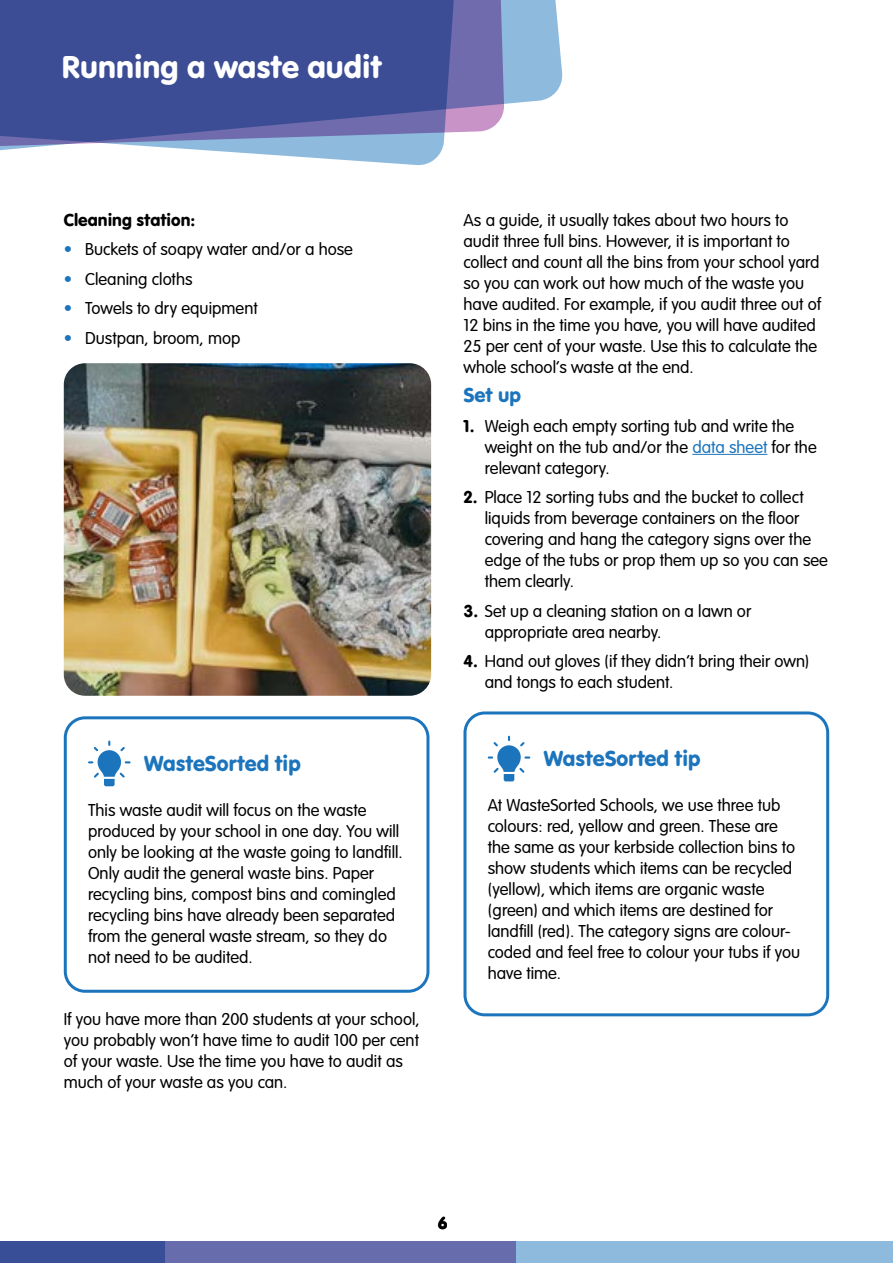
<style>
.page{position:relative;width:893px;height:1263px;background:#fff}
.page>*{position:absolute;margin:0;border:0;box-sizing:border-box;transform-origin:0 0}
.t1{font:33px "VAG Rundschrift D";color:#fff}
.t2{font:22.5px "VAG Rundschrift D";color:#1c75bc}
.t3{font:21px "VAG Rundschrift D";color:#1c75bc}
.t4{font:300 18px/21px "VAG Rundschrift D";color:#000}
.t5{font:18px "VAG Rundschrift D";color:#000}
.s1{color:#1c75bc}
.s2{font-weight:400}
</style>
<div class="page">
<div style="left:0;top:1242px;width:893px;height:21px;background:#8dbadd"></div>
<div style="left:0;top:1242px;width:516px;height:21px;background:#676cad"></div>
<div style="left:0;top:1242px;width:165px;height:21px;background:#384e96"></div>
<svg style="left:504px;top:0;width:59px;height:104px;background:#98c0e0"></svg>
<svg style="left:0;top:147px;width:443px;height:18px"></svg>
<svg style="left:0;top:0;width:504px;height:147px;background:#4b599d"></svg>
<img style="left:64px;top:363px;width:367px;height:333px">
<svg style="left:88px;top:741px;width:43px;height:45px"></svg>
<div style="left:64px;top:716px;width:365px;height:277px;border:3px solid #1c75bc;border-radius:20px"></div>
<hr style="left:692px;top:454px;width:75px;height:1px;background:#1c75bc">
<svg style="left:488px;top:736px;width:42px;height:45px"></svg>
<div style="left:463px;top:711px;width:366px;height:305px;border:3px solid #1c75bc;border-radius:20px"></div>
<h1 class="t1" style="left:62px;top:48px;width:322px">Running a waste audit</h1>
<p class="t5" style="left:64px;top:209px;width:133px">Cleaning station:</p>
<p class="t4" style="left:64px;top:239px;width:291px"><span class="s1">•</span> Buckets of soapy water and/or a hose</p>
<p class="t4" style="left:64px;top:269px;width:130px"><span class="s1">•</span> Cleaning cloths</p>
<p class="t4" style="left:64px;top:298px;width:195px"><span class="s1">•</span> Towels to dry equipment</p>
<p class="t4" style="left:64px;top:328px;width:178px"><span class="s1">•</span> Dustpan, broom, mop</p>
<p class="t2" style="left:144px;top:750px;width:158px">WasteSorted tip</p>
<p class="t4" style="left:88px;top:800px;width:316px">This waste audit will focus on the waste produced by your school in one day. You will only be looking at the waste going to landfill.<br>Only audit the general waste bins. Paper recycling bins, compost bins and comingled recycling bins have already been separated from the general waste stream, so they do not need to be audited.</p>
<p class="t4" style="left:64px;top:1009px;width:357px">If you have more than 200 students at your school, you probably won’t have time to audit 100 per cent of your waste. Use the time you have to audit as much of your waste as you can.</p>
<p class="t4" style="left:463px;top:210px;width:359px">As a guide, it usually takes about two hours to audit three full bins. However, it is important to collect and count all the bins from your school yard so you can work out how much of the waste you have audited. For example, if you audit three out of 12 bins in the time you have, you will have audited 25 per cent of your waste. Use this to calculate the whole school’s waste at the end.</p>
<p class="t3" style="left:463px;top:383px;width:59px">Set up</p>
<p class="t4" style="left:485px;top:416px;width:333px;text-indent:-21px"><span class="s2">1.</span> Weigh each empty sorting tub and write the weight on the tub and/or the <span class="s1">data sheet</span> for the relevant category.</p>
<p class="t4" style="left:485px;top:487px;width:345px;text-indent:-21px"><span class="s2">2.</span> Place 12 sorting tubs and the bucket to collect liquids from beverage containers on the floor covering and hang the category signs over the edge of the tubs or prop them up so you can see them clearly.</p>
<p class="t4" style="left:485px;top:601px;width:268px;text-indent:-21px"><span class="s2">3.</span> Set up a cleaning station on a lawn or appropriate area nearby.</p>
<p class="t4" style="left:485px;top:651px;width:326px;text-indent:-21px"><span class="s2">4.</span> Hand out gloves (if they didn’t bring their own) and tongs to each student.</p>
<p class="t2" style="left:544px;top:746px;width:158px">WasteSorted tip</p>
<p class="t4" style="left:488px;top:795px;width:314px">At WasteSorted Schools, we use three tub colours: red, yellow and green. These are the same as your kerbside collection bins to show students which items can be recycled (yellow), which items are organic waste (green) and which items are destined for landfill (red). The category signs are colour&shy;coded and feel free to colour your tubs if you have time.</p>
<p class="t5" style="left:438px;top:1213px;width:11px">6</p>
</div>
